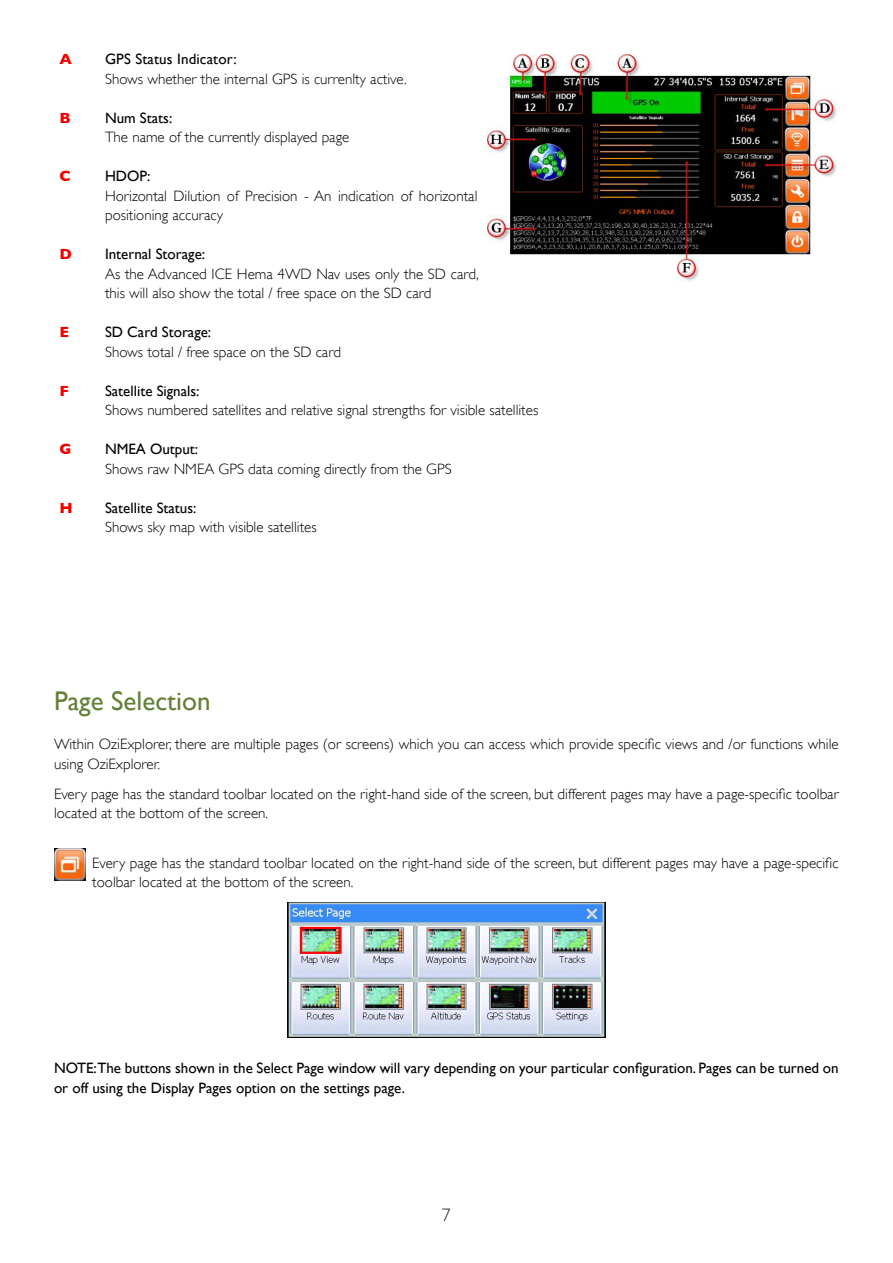
<style>
.page{position:relative;width:893px;height:1263px;background:#fff}
.page>*{position:absolute;margin:0;border:0;box-sizing:border-box;transform-origin:0 0}
.t1{font:27px "Gill Sans";color:#647f37}
.t2{font:300 18px "Gill Sans";color:#231f20}
.t3{font:300 15px/19.5px "Gill Sans";color:#000}
.t4{font:15px/19.5px "Gill Sans";color:#000}
.t5{font:700 15px "Gill Sans";color:#f50000}
</style>
<div class="page">
<img style="left:487px;top:54px;width:350px;height:227px">
<img style="left:54px;top:849px;width:32px;height:32px">
<img style="left:288px;top:903px;width:317px;height:135px">
<p class="t5" style="left:60px;top:50px;width:14px">A</p>
<p class="t5" style="left:60px;top:109px;width:13px">B</p>
<p class="t5" style="left:60px;top:167px;width:13px">C</p>
<p class="t5" style="left:60px;top:245px;width:14px">D</p>
<p class="t5" style="left:60px;top:323px;width:11px">E</p>
<p class="t5" style="left:60px;top:382px;width:11px">F</p>
<p class="t5" style="left:60px;top:440px;width:13px">G</p>
<p class="t5" style="left:60px;top:499px;width:15px">H</p>
<p class="t4" style="left:105px;top:49px;width:133px">GPS Status Indicator:</p>
<p class="t3" style="left:105px;top:69px;width:303px">Shows whether the internal GPS is currenlty active.</p>
<p class="t4" style="left:105px;top:108px;width:69px">Num Stats:</p>
<p class="t3" style="left:105px;top:128px;width:246px">The name of the currently displayed page</p>
<p class="t4" style="left:105px;top:166px;width:47px">HDOP:</p>
<p class="t3" style="left:105px;top:186px;width:374px">Horizontal Dilution of Precision - An indication of horizontal positioning accuracy</p>
<p class="t4" style="left:105px;top:244px;width:102px">Internal Storage:</p>
<p class="t3" style="left:105px;top:264px;width:375px">As the Advanced ICE Hema 4WD Nav uses only the SD card, this will also show the total / free space on the SD card</p>
<p class="t4" style="left:105px;top:322px;width:108px">SD Card Storage:</p>
<p class="t3" style="left:105px;top:342px;width:237px">Shows total / free space on the SD card</p>
<p class="t4" style="left:105px;top:381px;width:96px">Satellite Signals:</p>
<p class="t3" style="left:105px;top:401px;width:435px">Shows numbered satellites and relative signal strengths for visible satellites</p>
<p class="t4" style="left:105px;top:439px;width:95px">NMEA Output:</p>
<p class="t3" style="left:105px;top:459px;width:348px">Shows raw NMEA GPS data coming directly from the GPS</p>
<p class="t4" style="left:105px;top:498px;width:93px">Satellite Status:</p>
<p class="t3" style="left:105px;top:518px;width:213px">Shows sky map with visible satellites</p>
<p class="t1" style="left:54px;top:685px;width:158px">Page Selection</p>
<p class="t3" style="left:54px;top:735px;width:786px">Within OziExplorer, there are multiple pages (or screens) which you can access which provide specific views and /or functions while using OziExplorer.</p>
<p class="t3" style="left:54px;top:784px;width:786px">Every page has the standard toolbar located on the right-hand side of the screen, but different pages may have a page-specific toolbar located at the bottom of the screen.</p>
<p class="t3" style="left:92px;top:853px;width:748px">Every page has the standard toolbar located on the right-hand side of the screen, but different pages may have a page-specific toolbar located at the bottom of the screen.</p>
<p class="t4" style="left:54px;top:1058px;width:786px">NOTE:The buttons shown in the Select Page window will vary depending on your particular configuration. Pages can be turned on or off using the Display Pages option on the settings page.</p>
<p class="t2" style="left:442px;top:1205px;width:10px">7</p>
</div>
